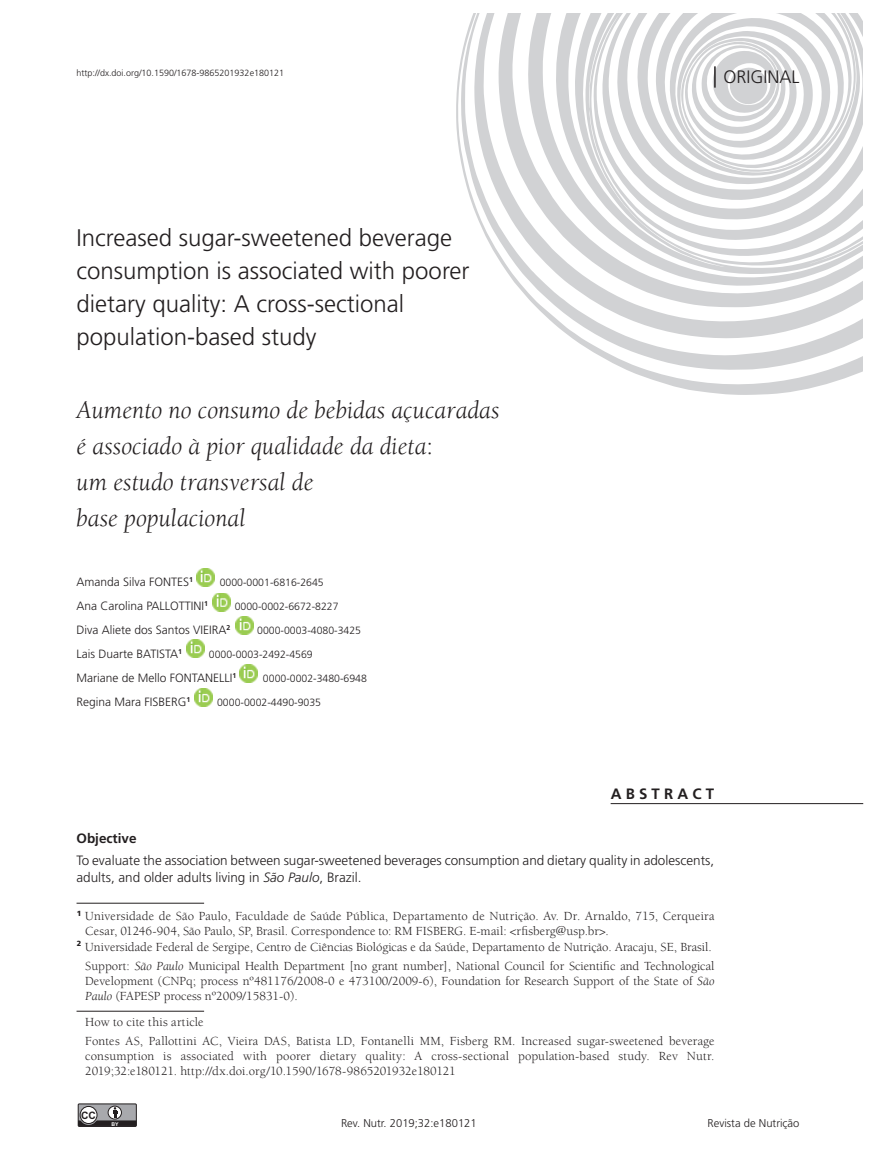
<style>
.page{position:relative;width:876px;height:1174px;background:#fff}
.page>*{position:absolute;margin:0;border:0;box-sizing:border-box;transform-origin:0 0}
.t1{font:italic 25.5px/36px "Berkeley";color:#231f20}
.t2{font:300 24px/33px "Frutiger";color:#231f20}
.t3{font:300 18px "Frutiger";color:#231f20}
.t4{font:700 15px "Frutiger";color:#231f20}
.t5{font:300 13.5px/16.5px "Frutiger";color:#231f20}
.t6{font:700 13.5px "Frutiger";color:#231f20}
.t7{font:12.75px/15px "Berkeley";letter-spacing:.005em;color:#231f20}
.t8{font:300 12px "Frutiger";color:#231f20}
.t9{font:300 11.25px "Frutiger";color:#231f20}
.t10{font:300 10.5px "Frutiger";color:#231f20}
.t11{font:700 10.2px "Arial";color:#231f20}
.t12{font:300 9px "Frutiger";color:#231f20}
.t13{font:700 5.1px "Arial";color:#fff}
.s1{font-style:normal}
.s2{font-style:italic}
</style>
<div class="page">
<svg style="left:456px;top:14px;width:407px;height:381px"></svg>
<svg style="left:566px;top:14px;width:297px;height:253px;fill:#d1d2d4"></svg>
<svg style="left:589px;top:14px;width:274px;height:250px;fill:#d6d6d8"></svg>
<svg style="left:591px;top:14px;width:272px;height:235px"></svg>
<svg style="left:625px;top:14px;width:238px;height:176px"></svg>
<hr style="left:714px;top:66px;width:2px;height:22px;background:#231f20">
<hr style="left:611px;top:803px;width:252px;height:1px;background:#231f20">
<hr style="left:77px;top:902px;width:127px;height:1px;background:#231f20">
<hr style="left:77px;top:1010px;width:127px;height:1px;background:#231f20">
<img style="left:196px;top:568px;width:18px;height:18px">
<div style="left:78px;top:1103px;width:58px;height:23px;background:#a8a9ad"></div>
<div style="left:78px;top:1103px;width:59px;height:23px;border:1px solid #231f20"></div>
<div style="left:80px;top:1106px;width:17px;height:17px;border:1px solid #231f20;border-radius:50%"></div>
<div style="left:108px;top:1105px;width:14px;height:14px;border:1px solid #231f20;border-radius:50%"></div>
<svg style="left:78px;top:1107px;width:59px;height:19px"></svg>
<img style="left:236px;top:616px;width:18px;height:18px">
<img style="left:186px;top:640px;width:18px;height:18px">
<img style="left:194px;top:688px;width:18px;height:18px">
<img style="left:240px;top:664px;width:18px;height:18px">
<img style="left:212px;top:593px;width:18px;height:18px">
<p class="t12" style="left:77px;top:67px;width:209px">http://dx.doi.org/10.1590/1678-9865201932e180121</p>
<h3 class="t3" style="left:723px;top:66px;width:77px">ORIGINAL</h3>
<h2 class="t2" style="left:77px;top:222px;width:394px">Increased sugar-sweetened beverage consumption is associated with poorer dietary quality: A cross-sectional population-based study</h2>
<h1 class="t1" style="left:77px;top:392px;width:425px">Aumento no consumo de bebidas açucaradas é associado à pior qualidade da dieta<span class="s1">:<br></span>um estudo transversal de<br>base populacional</h1>
<p class="t8" style="left:77px;top:574px;width:118px">Amanda Silva FONTES<sup>1</sup></p>
<p class="t10" style="left:220px;top:576px;width:105px">0000-0001-6816-2645</p>
<p class="t8" style="left:77px;top:598px;width:133px">Ana Carolina PALLOTTINI<sup>1</sup></p>
<p class="t10" style="left:235px;top:600px;width:105px">0000-0002-6672-8227</p>
<p class="t8" style="left:77px;top:622px;width:155px">Diva Aliete dos Santos VIEIRA<sup>2</sup></p>
<p class="t10" style="left:257px;top:624px;width:105px">0000-0003-4080-3425</p>
<p class="t8" style="left:77px;top:646px;width:107px">Lais Duarte BATISTA<sup>1</sup></p>
<p class="t10" style="left:209px;top:648px;width:105px">0000-0003-2492-4569</p>
<p class="t8" style="left:77px;top:670px;width:161px">Mariane de Mello FONTANELLI<sup>1</sup></p>
<p class="t10" style="left:263px;top:672px;width:105px">0000-0002-3480-6948</p>
<p class="t8" style="left:77px;top:694px;width:115px">Regina Mara FISBERG<sup>1</sup></p>
<p class="t10" style="left:217px;top:696px;width:105px">0000-0002-4490-9035</p>
<p class="t4" style="left:611px;top:784px;width:105px">A B S T R A C T</p>
<p class="t6" style="left:77px;top:830px;width:62px">Objective</p>
<p class="t5" style="left:77px;top:852px;width:639px">To evaluate the association between sugar-sweetened beverages consumption and dietary quality in adolescents, adults, and older adults living in <span class="s2">São Paulo</span>, Brazil.</p>
<p class="t7" style="left:77px;top:908px;width:639px"><sup>1</sup> Universidade de São Paulo, Faculdade de Saúde Pública, Departamento de Nutrição. Av. Dr. Arnaldo, 715, Cerqueira</p>
<p class="t7" style="left:85px;top:923px;width:525px">Cesar, 01246-904, São Paulo, SP, Brasil. Correspondence to: RM FISBERG. E-mail: &lt;rfisberg@usp.br&gt;.</p>
<p class="t7" style="left:77px;top:939px;width:636px"><sup>2</sup> Universidade Federal de Sergipe, Centro de Ciências Biológicas e da Saúde, Departamento de Nutrição. Aracaju, SE, Brasil.</p>
<p class="t7" style="left:85px;top:958px;width:631px;text-align:justify">Support: <span class="s2">São Paulo</span> Municipal Health Department [no grant number], National Council for Scientific and Technological Development (CNPq; process nº481176/2008-0 e 473100/2009-6), Foundation for Research Support of the State of <span class="s2">São Paulo</span> (FAPESP process nº2009/15831-0).</p>
<p class="t7" style="left:85px;top:1012px;width:631px;line-height:19.2px">How to cite this article<br>Fontes AS, Pallottini AC, Vieira DAS, Batista LD, Fontanelli MM, Fisberg RM. Increased sugar-sweetened beverage</p>
<p class="t7" style="left:85px;top:1048px;width:631px">consumption is associated with poorer dietary quality: A cross-sectional population-based study. Rev Nutr.<br>2019;32:e180121. http://dx.doi.org/10.1590/1678-9865201932e180121</p>
<p class="t11" style="left:81px;top:1109px;width:16px">CC</p>
<p class="t13" style="left:111px;top:1121px;width:9px">BY</p>
<p class="t9" style="left:341px;top:1116px;width:137px">Rev. Nutr. 2019;32:e180121</p>
<p class="t9" style="left:707px;top:1116px;width:93px">Revista de Nutrição</p>
</div>
